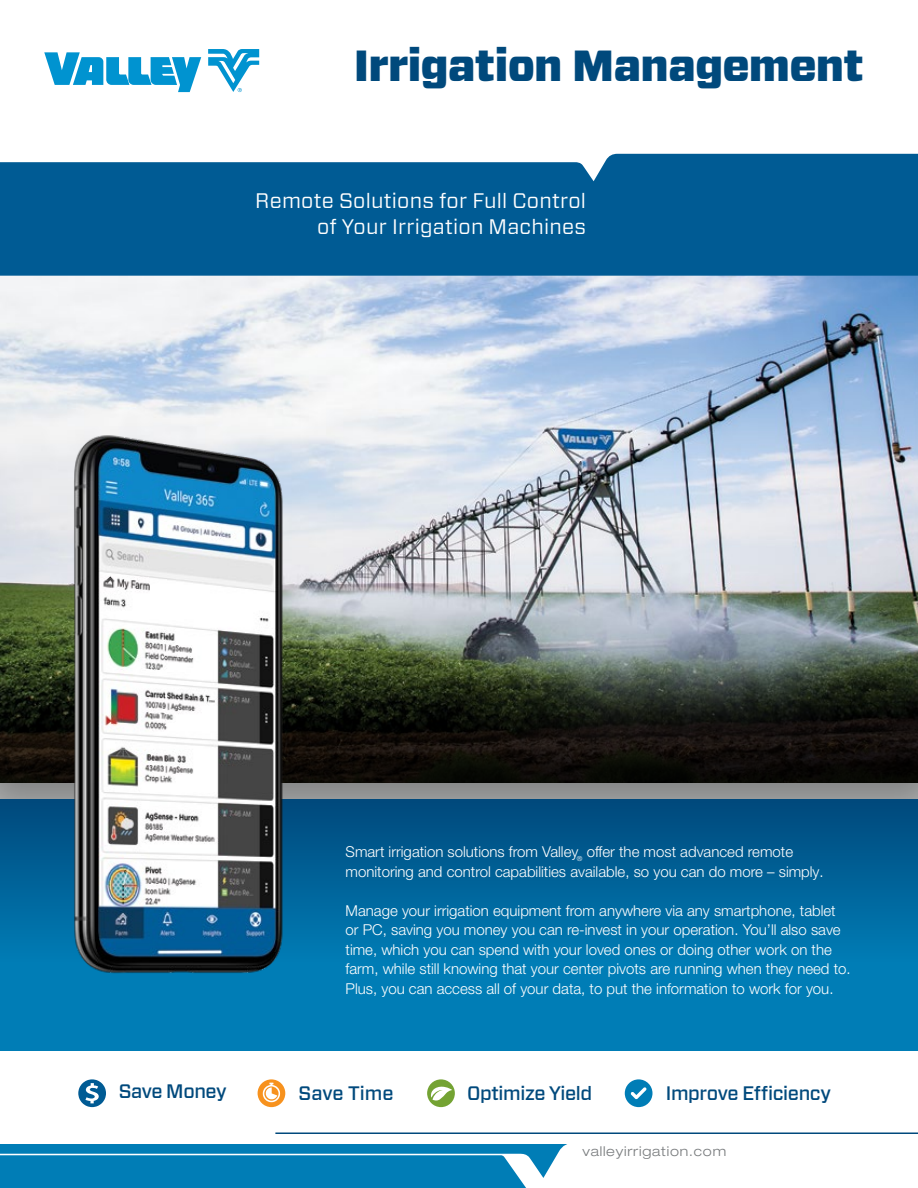
<style>
.page{position:relative;width:918px;height:1188px;background:#fff}
.page>*{position:absolute;margin:0;border:0;box-sizing:border-box;transform-origin:0 0}
.t1{font:900 43.5px "Forza";letter-spacing:-.02em;color:#00497c}
.t2{font:21px/25.2px "Forza";letter-spacing:.01em;color:#fff;text-align:right}
.t3{font:500 19.5px "Forza";letter-spacing:-.02em;color:#00497c}
.t4{font:500 19.5px "Forza";color:#00497c}
.t5{font:300 15px/19.5px "Helvetica Neue LT Pro";color:#fff}
.t6{font:300 expanded 13.5px "Helvetica Neue LT Pro";letter-spacing:.06em;color:#787b7d}
</style>
<div class="page">
<img style="left:0;top:276px;width:918px;height:373px">
<svg style="left:0;top:649px;width:918px;height:134px;background:#24281e"></svg>
<div style="left:0;top:799px;width:918px;height:252px;background:#007db6"></div>
<div style="left:0;top:799px;width:918px;height:163px;background:linear-gradient(to bottom,#00487b,#007cb5)"></div>
<div style="left:0;top:154px;width:918px;height:122px;background:#005b94"></div>
<svg style="left:208px;top:49px;width:51px;height:43px"></svg>
<svg style="left:44px;top:52px;width:157px;height:40px"></svg>
<div style="left:258px;top:1079px;width:27px;height:28px;background:#f7921e;border-radius:50%"></div>
<svg style="left:263px;top:1083px;width:17px;height:19px"></svg>
<svg style="left:78px;top:1079px;width:28px;height:28px"></svg>
<div style="left:427px;top:1079px;width:28px;height:28px;background:#74a333;border-radius:50%"></div>
<svg style="left:431px;top:1084px;width:21px;height:19px"></svg>
<div style="left:625px;top:1079px;width:28px;height:28px;background:#007db6;border-radius:50%"></div>
<svg style="left:631px;top:1087px;width:16px;height:12px"></svg>
<svg style="left:0;top:1144px;width:567px;height:44px;background:#1688bc"></svg>
<hr style="left:275px;top:1132px;width:643px;height:2px;background:#00497c">
<img style="left:29px;top:403px;width:299px;height:571px">
<h1 class="t1" style="left:354px;top:37px;width:512px">Irrigation Management</h1>
<h2 class="t2" style="left:255px;top:188px;width:332px">Remote Solutions for Full Control of Your Irrigation Machines</h2>
<p class="t5" style="left:346px;top:842px;width:480px">Smart irrigation solutions from Valley<sub>®</sub> offer the most advanced remote monitoring and control capabilities available, so you can do more – simply.</p>
<p class="t5" style="left:346px;top:900px;width:507px">Manage your irrigation equipment from anywhere via any smartphone, tablet or PC, saving you money you can re-invest in your operation. You’ll also save time, which you can spend with your loved ones or doing other work on the farm, while still knowing that your center pivots are running when they need to.<br>Plus, you can access all of your data, to put the information to work for you.</p>
<h3 class="t3" style="left:119px;top:1079px;width:110px">Save Money</h3>
<h3 class="t4" style="left:299px;top:1080px;width:96px">Save Time</h3>
<h3 class="t3" style="left:467px;top:1080px;width:127px">Optimize Yield</h3>
<h3 class="t3" style="left:666px;top:1081px;width:167px">Improve Efficiency</h3>
<p class="t6" style="left:582px;top:1143px;width:145px">valleyirrigation.com</p>
</div>
